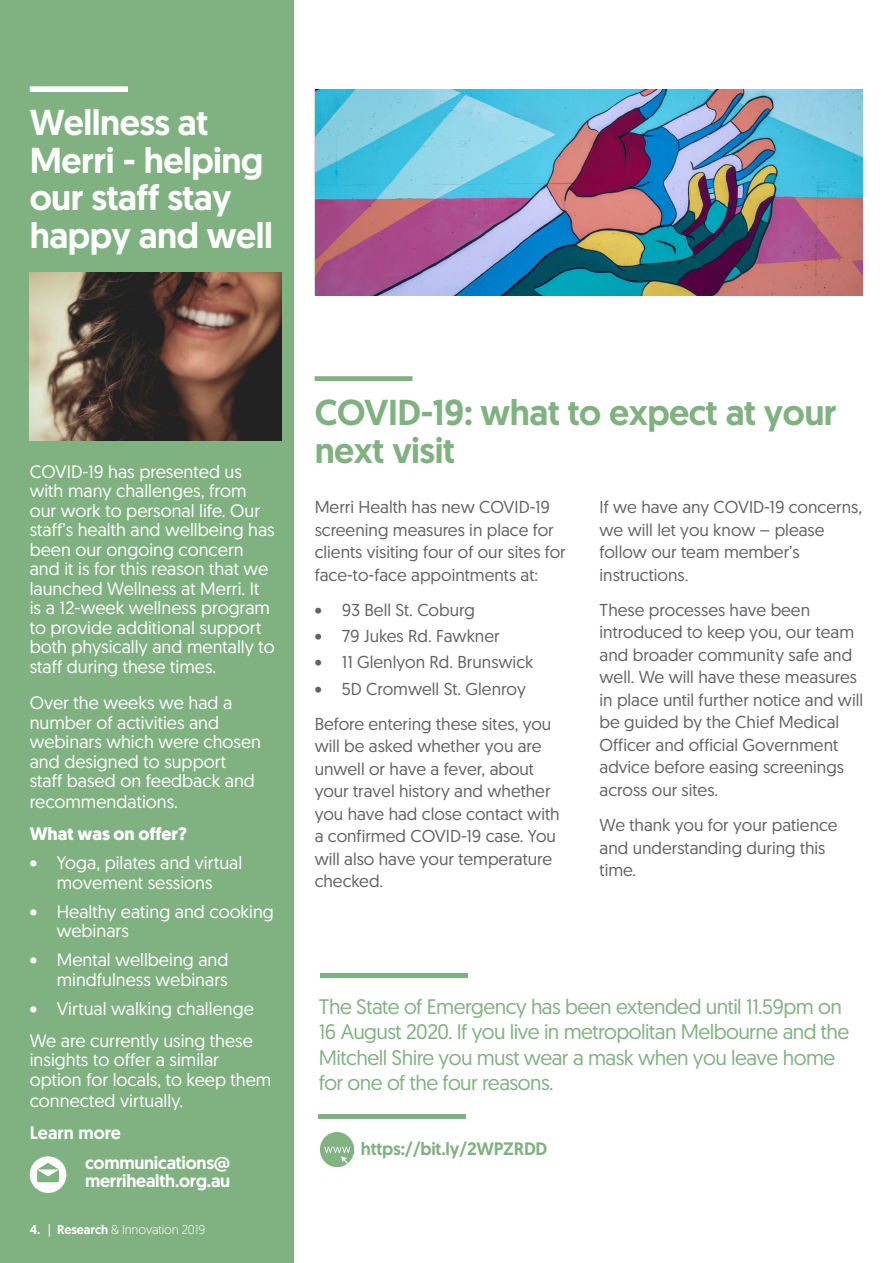
<style>
.page{position:relative;width:893px;height:1263px;background:#fff}
.page>*{position:absolute;margin:0;border:0;box-sizing:border-box;transform-origin:0 0}
.Heading_B_2_column_w{font:500 36px/37.5px "Geomanist";letter-spacing:-.015em;color:#fff}
.Heading_B_4_column{font:500 36px/37.5px "Geomanist";letter-spacing:-.015em;color:#80b281}
.Introduction{font:21px/25.5px "Geomanist";letter-spacing:-.025em;color:#80b281}
.Body_A_white{font:18px/19.5px "Geomanist";color:#fff}
.Heading_B_4_column-2{font:500 18px/18px "Geomanist";letter-spacing:-.015em;color:#fff}
.Heading_B_4_column-3{font:500 18px "Geomanist";letter-spacing:-.015em;color:#80b281}
.Body_A_white-2{font:700 18px "Geomanist";color:#fff}
.Body_A_white-3{font:500 18px "Geomanist";color:#fff}
.Body_A{font:17.25px/22.5px "Geomanist";color:#636366}
.t1{font:300 12.75px "Geomanist";letter-spacing:-.01em;color:#fff}
.t2{font:500 12.75px "Geomanist";color:#fff}
.s1{font-weight:400}
.s2{font-weight:500}
</style>
<div class="page">
<div style="left:0;top:0;width:293px;height:1263px;background:#80b281"></div>
<img style="left:316px;top:89px;width:546px;height:206px">
<img style="left:320px;top:1132px;width:34px;height:34px">
<img style="left:30px;top:273px;width:252px;height:168px">
<svg style="left:30px;top:1156px;width:36px;height:37px"></svg>
<div style="left:315px;top:376px;width:97px;height:5px;background:#80b281"></div>
<div style="left:30px;top:86px;width:98px;height:5px;background:#fff"></div>
<hr style="left:320px;top:974px;width:148px;height:4px;background:#80b281">
<hr style="left:319px;top:1114px;width:147px;height:4px;background:#80b281">
<p class="Heading_B_2_column_w" style="left:30px;top:104px;width:245px">Wellness at<br>Merri - helping our staff stay happy and well</p>
<p class="Body_A_white" style="left:30px;top:461px;width:247px">COVID-19 has presented us with many challenges, from our work to personal life. Our staff’s health and wellbeing has been our ongoing concern and it is for this reason that we launched Wellness at Merri. It is a 12-week wellness program to provide additional support both physically and mentally to staff during these times.</p>
<p class="Body_A_white" style="left:30px;top:693px;width:233px">Over the weeks we had a number of activities and webinars which were chosen and designed to support staff based on feedback and recommendations.</p>
<p class="Body_A_white-2" style="left:30px;top:822px;width:159px">What was on offer?</p>
<p class="Body_A_white" style="left:30px;top:853px;width:214px;text-align:center">• Yoga, pilates and virtual movement sessions</p>
<p class="Body_A_white" style="left:57px;top:901px;width:219px;text-indent:-27px">• Healthy eating and cooking webinars</p>
<p class="Body_A_white" style="left:30px;top:950px;width:200px;text-align:right">• Mental wellbeing and mindfulness webinars</p>
<p class="Body_A_white" style="left:30px;top:998px;width:226px">• Virtual walking challenge</p>
<p class="Body_A_white" style="left:30px;top:1030px;width:243px;line-height:20px">We are currently using these insights to offer a similar option for locals, to keep them connected virtually.</p>
<p class="Body_A_white-3" style="left:30px;top:1121px;width:93px">Learn more</p>
<p class="Heading_B_4_column-2" style="left:85px;top:1154px;width:147px">communications@ merrihealth.org.au</p>
<p class="t2" style="left:30px;top:1221px;width:12px">4.</p>
<p class="t1" style="left:48px;top:1221px;width:159px"><span class="s1">|</span> <span class="s2">Research</span> &amp; Innovation 2019</p>
<p class="Heading_B_4_column" style="left:315px;top:393px;width:524px">COVID-19: what to expect at your next visit</p>
<p class="Body_A" style="left:315px;top:495px;width:253px">Merri Health has new COVID-19 screening measures in place for clients visiting four of our sites for face-to-face appointments at:</p>
<p class="Body_A" style="left:315px;top:598px;width:162px">• 93 Bell St. Coburg</p>
<p class="Body_A" style="left:315px;top:624px;width:187px">• 79 Jukes Rd. Fawkner</p>
<p class="Body_A" style="left:315px;top:650px;width:220px">• 11 Glenlyon Rd. Brunswick</p>
<p class="Body_A" style="left:315px;top:677px;width:213px">• 5D Cromwell St. Glenroy</p>
<p class="Body_A" style="left:315px;top:712px;width:246px">Before entering these sites, you will be asked whether you are unwell or have a fever, about your travel history and whether you have had close contact with a confirmed COVID-19 case. You will also have your temperature checked.</p>
<p class="Body_A" style="left:600px;top:495px;width:264px">If we have any COVID-19 concerns, we will let you know – please follow our team member’s instructions.</p>
<p class="Body_A" style="left:600px;top:598px;width:265px">These processes have been introduced to keep you, our team and broader community safe and well. We will have these measures in place until further notice and will be guided by the Chief Medical<br>Officer and official Government advice before easing screenings across our sites.</p>
<p class="Body_A" style="left:600px;top:813px;width:240px">We thank you for your patience and understanding during this time.</p>
<p class="Introduction" style="left:319px;top:993px;width:532px">The State of Emergency has been extended until 11.59pm on 16 August 2020. If you live in metropolitan Melbourne and the Mitchell Shire you must wear a mask when you leave home for one of the four reasons.</p>
<p class="Heading_B_4_column-3" style="left:361px;top:1136px;width:188px">https://bit.ly/2WPZRDD</p>
</div>
